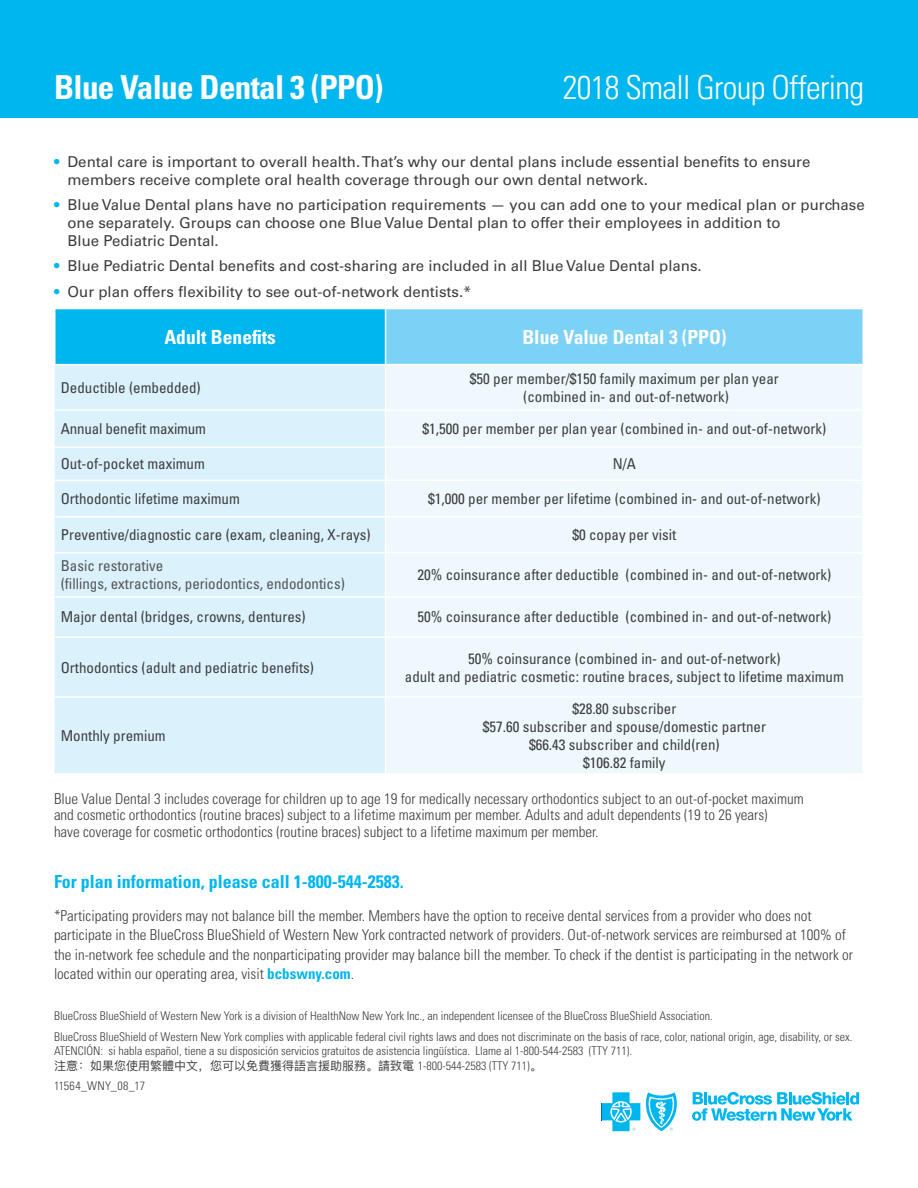
<style>
.page{position:relative;width:918px;height:1188px;background:#fff}
.page>*{position:absolute;margin:0;border:0;box-sizing:border-box;transform-origin:0 0}
.t1{font:300 condensed 33px "Univers LT Std";letter-spacing:-.02em;color:#fff}
.t2{font:700 condensed 33px "Univers LT Std";letter-spacing:-.02em;color:#fff}
.t3{font:700 condensed 19.5px "Univers LT Std";color:#fff}
.t4{font:700 condensed 18px "Univers LT Std";color:#00b6ef}
.t5{font:condensed 15px "Univers LT Std";color:#3e3e3f}
.t6{font:300 condensed 15px/19.5px "Univers LT Std";color:#3e3e3f}
.t7{font:15px/18px "Univers LT Std";color:#3e3e3f}
.t8{font:condensed 15px/18px "Univers LT Std";color:#545557}
.t9{font:300 condensed 12px "Univers LT Std";color:#3e3e3f}
.t10{font:12px "Ping Fang SC";color:#3e3e3f}
.t11{font:300 condensed 12px "Univers LT Std";letter-spacing:.035em;color:#3e3e3f}
.s1{color:#00b6ef}
.s2{font-weight:700;color:#00b6ef}
.s3{font-family:"Univers LT Std";font-weight:300;font-stretch:condensed}
</style>
<div class="page">
<div style="left:0;top:0;width:918px;height:118px;background:#00b6ef"></div>
<div style="left:55px;top:309px;width:331px;height:56px;background:#00b6ef"></div>
<div style="left:386px;top:309px;width:477px;height:56px;background:#7bd2f6"></div>
<div style="left:55px;top:365px;width:330px;height:408px;background:#dbf2fc"></div>
<div style="left:386px;top:365px;width:476px;height:408px;background:#eef8fd"></div>
<hr style="left:54px;top:364px;width:332px;height:1px;background:#fff">
<hr style="left:386px;top:364px;width:478px;height:1px;background:#fff">
<hr style="left:55px;top:409px;width:331px;height:2px;background:#fff">
<hr style="left:386px;top:409px;width:478px;height:2px;background:#fff">
<hr style="left:55px;top:446px;width:331px;height:2px;background:#fff">
<hr style="left:386px;top:446px;width:478px;height:2px;background:#fff">
<hr style="left:55px;top:480px;width:331px;height:1px;background:#fff">
<hr style="left:386px;top:480px;width:478px;height:1px;background:#fff">
<hr style="left:55px;top:516px;width:331px;height:1px;background:#fff">
<hr style="left:386px;top:516px;width:478px;height:1px;background:#fff">
<hr style="left:55px;top:552px;width:331px;height:1px;background:#fff">
<hr style="left:386px;top:552px;width:478px;height:1px;background:#fff">
<hr style="left:55px;top:596px;width:331px;height:2px;background:#fff">
<hr style="left:386px;top:596px;width:478px;height:2px;background:#fff">
<hr style="left:55px;top:636px;width:331px;height:2px;background:#fff">
<hr style="left:386px;top:636px;width:478px;height:2px;background:#fff">
<hr style="left:55px;top:696px;width:331px;height:2px;background:#fff">
<hr style="left:386px;top:696px;width:478px;height:2px;background:#fff">
<hr style="left:54px;top:309px;width:2px;height:55px;background:#fff">
<hr style="left:385px;top:309px;width:1px;height:55px;background:#fff">
<hr style="left:862px;top:309px;width:2px;height:55px;background:#fff">
<svg style="left:602px;top:1092px;width:75px;height:39px"></svg>
<svg style="left:692px;top:1092px;width:167px;height:29px"></svg>
<p class="t2" style="left:54px;top:68px;width:331px">Blue Value Dental 3 (PPO)</p>
<p class="t1" style="left:563px;top:68px;width:303px">2018 Small Group Offering</p>
<p class="t7" style="left:68px;top:153px;width:745px;text-indent:-14px"><span class="s1">•</span> Dental care is important to overall health. That’s why our dental plans include essential benefits to ensure members receive complete oral health coverage through our own dental network.</p>
<p class="t7" style="left:68px;top:196px;width:799px;text-indent:-14px"><span class="s1">•</span> Blue Value Dental plans have no participation requirements — you can add one to your medical plan or purchase one separately. Groups can choose one Blue Value Dental plan to offer their employees in addition to<br>Blue Pediatric Dental.</p>
<p class="t7" style="left:54px;top:257px;width:649px"><span class="s1">•</span> Blue Pediatric Dental benefits and cost-sharing are included in all Blue Value Dental plans.</p>
<p class="t7" style="left:54px;top:283px;width:419px"><span class="s1">•</span> Our plan offers flexibility to see out-of-network dentists.*</p>
<p class="t3" style="left:164px;top:325px;width:113px">Adult Benefits</p>
<p class="t3" style="left:522px;top:325px;width:206px">Blue Value Dental 3 (PPO)</p>
<p class="t5" style="left:61px;top:378px;width:141px">Deductible (embedded)</p>
<p class="t5" style="left:470px;top:369px;width:311px">$50 per member/$150 family maximum per plan year</p>
<p class="t5" style="left:523px;top:387px;width:207px">(combined in- and out-of-network)</p>
<p class="t5" style="left:61px;top:419px;width:147px">Annual benefit maximum</p>
<p class="t5" style="left:422px;top:419px;width:406px">$1,500 per member per plan year (combined in- and out-of-network)</p>
<p class="t5" style="left:61px;top:454px;width:146px">Out-of-pocket maximum</p>
<p class="t5" style="left:613px;top:454px;width:25px">N/A</p>
<p class="t5" style="left:61px;top:489px;width:181px">Orthodontic lifetime maximum</p>
<p class="t5" style="left:428px;top:489px;width:394px">$1,000 per member per lifetime (combined in- and out-of-network)</p>
<p class="t5" style="left:61px;top:525px;width:311px">Preventive/diagnostic care (exam, cleaning, X-rays)</p>
<p class="t5" style="left:572px;top:525px;width:106px">$0 copay per visit</p>
<p class="t8" style="left:61px;top:557px;width:286px">Basic restorative<br>(fillings, extractions, periodontics, endodontics)</p>
<p class="t5" style="left:417px;top:565px;width:416px">20% coinsurance after deductible (combined in- and out-of-network)</p>
<p class="t5" style="left:61px;top:608px;width:246px">Major dental (bridges, crowns, dentures)</p>
<p class="t5" style="left:417px;top:608px;width:416px">50% coinsurance after deductible (combined in- and out-of-network)</p>
<p class="t5" style="left:61px;top:658px;width:255px">Orthodontics (adult and pediatric benefits)</p>
<p class="t5" style="left:468px;top:649px;width:314px">50% coinsurance (combined in- and out-of-network)</p>
<p class="t5" style="left:405px;top:667px;width:441px">adult and pediatric cosmetic: routine braces, subject to lifetime maximum</p>
<p class="t5" style="left:61px;top:726px;width:106px">Monthly premium</p>
<p class="t5" style="left:572px;top:699px;width:106px">$28.80 subscriber</p>
<p class="t5" style="left:483px;top:717px;width:285px">$57.60 subscriber and spouse/domestic partner</p>
<p class="t5" style="left:529px;top:735px;width:192px">$66.43 subscriber and child(ren)</p>
<p class="t5" style="left:583px;top:753px;width:84px">$106.82 family</p>
<p class="t6" style="left:54px;top:790px;width:751px;line-height:16.5px">Blue Value Dental 3 includes coverage for children up to age 19 for medically necessary orthodontics subject to an out-of-pocket maximum and cosmetic orthodontics (routine braces) subject to a lifetime maximum per member. Adults and adult dependents (19 to 26 years)<br>have coverage for cosmetic orthodontics (routine braces) subject to a lifetime maximum per member.</p>
<p class="t4" style="left:54px;top:870px;width:351px">For plan information, please call 1-800-544-2583.</p>
<p class="t6" style="left:54px;top:906px;width:801px">*Participating providers may not balance bill the member. Members have the option to receive dental services from a provider who does not participate in the BlueCross BlueShield of Western New York contracted network of providers. Out-of-network services are reimbursed at 100% of the in-network fee schedule and the nonparticipating provider may balance bill the member. To check if the dentist is participating in the network or located within our operating area, visit <span class="s2">bcbswny.com</span>.</p>
<p class="t9" style="left:54px;top:1009px;width:660px">BlueCross BlueShield of Western New York is a division of HealthNow New York Inc., an independent licensee of the BlueCross BlueShield Association.</p>
<p class="t9" style="left:54px;top:1030px;width:800px">BlueCross BlueShield of Western New York complies with applicable federal civil rights laws and does not discriminate on the basis of race, color, national origin, age, disability, or sex.</p>
<p class="t9" style="left:54px;top:1044px;width:580px">ATENCIÓN: si habla español, tiene a su disposición servicios gratuitos de asistencia lingüística. Llame al 1-800-544-2583 (TTY 711).</p>
<p class="t10" style="left:54px;top:1058px;width:489px">注意：如果您使用繁體中文，您可以免費獲得語言援助服務。請致電 <span class="s3">1-800-544-2583 (TTY 711)</span>。</p>
<p class="t11" style="left:54px;top:1078px;width:93px">11564_WNY_08_17</p>
</div>
